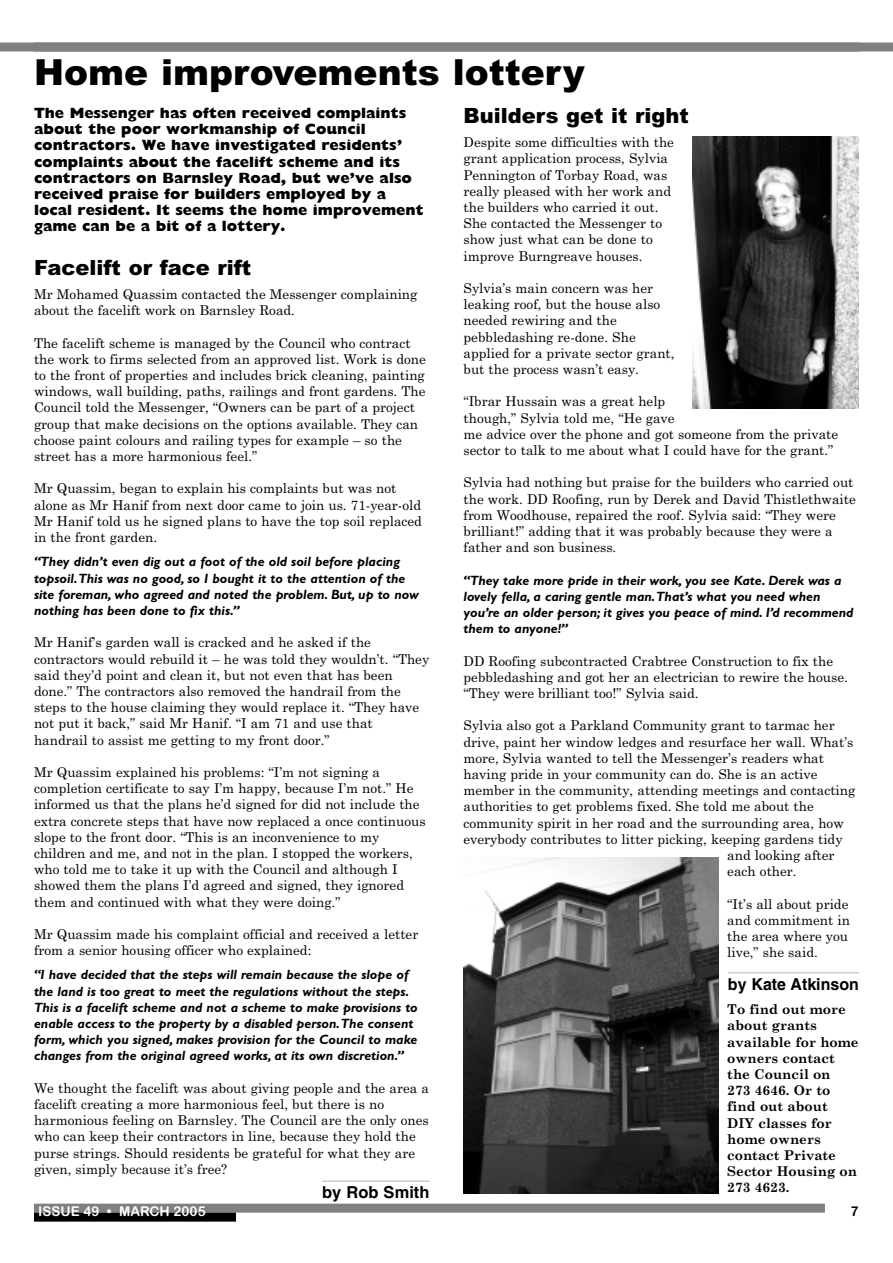
<style>
.page{position:relative;width:893px;height:1263px;background:#fff}
.page>*{position:absolute;margin:0;border:0;box-sizing:border-box;transform-origin:0 0}
.t1{font:900 36px "Arial";color:#000}
.t2{font:900 21px "Arial";color:#000}
.t3{font:700 16.5px "Helvetica";color:#000}
.t4{font:800 15px/16.2px "Gill Sans";color:#000}
.t5{font:13.5px/16.2px "Century Schoolbook";color:#000}
.t6{font:italic 700 13.5px/16.2px "Gill Sans";color:#000}
.t7{font:700 13.5px/16.2px "Century Schoolbook";color:#000}
.t8{font:13.5px "Arial Rounded MT Bold";color:#fff}
.t9{font:13.5px "Arial Rounded MT Bold";color:#000}
</style>
<div class="page">
<div style="left:0;top:43px;width:893px;height:9px;background:#808080"></div>
<div style="left:34px;top:1203px;width:791px;height:9px;background:#808080"></div>
<div style="left:34px;top:1212px;width:202px;height:9px;background:#000"></div>
<hr style="left:322px;top:1180px;width:107px;height:2px;background:#ccc">
<hr style="left:728px;top:972px;width:131px;height:1px;background:#ccc">
<img style="left:693px;top:137px;width:166px;height:271px">
<img style="left:463px;top:858px;width:255px;height:336px">
<h1 class="t1" style="left:34px;top:52px;width:552px">Home improvements lottery</h1>
<p class="t4" style="left:34px;top:105px;width:391px">The Messenger has often received complaints about the poor workmanship of Council contractors. We have investigated residents’ complaints about the facelift scheme and its contractors on Barnsley Road, but we’ve also received praise for builders employed by a local resident. It seems the home improvement game can be a bit of a lottery.</p>
<h2 class="t2" style="left:34px;top:255px;width:219px">Facelift or face rift</h2>
<p class="t5" style="left:34px;top:286px;width:385px">Mr Mohamed Quassim contacted the Messenger complaining about the facelift work on Barnsley Road.</p>
<p class="t5" style="left:34px;top:335px;width:393px">The facelift scheme is managed by the Council who contract the work to firms selected from an approved list. Work is done to the front of properties and includes brick cleaning, painting windows, wall building, paths, railings and front gardens. The Council told the Messenger, “Owners can be part of a project group that make decisions on the options available. They can choose paint colours and railing types for example – so the street has a more harmonious feel.”</p>
<p class="t5" style="left:34px;top:481px;width:389px">Mr Quassim, began to explain his complaints but was not alone as Mr Hanif from next door came to join us. 71-year-old Mr Hanif told us he signed plans to have the top soil replaced in the front garden.</p>
<p class="t6" style="left:34px;top:555px;width:386px">“They didn’t even dig out a foot of the old soil before placing topsoil.This was no good, so I bought it to the attention of the site foreman, who agreed and noted the problem. But, up to now nothing has been done to fix this.”</p>
<p class="t5" style="left:34px;top:634px;width:397px">Mr Hanif’s garden wall is cracked and he asked if the contractors would rebuild it – he was told they wouldn’t. “They said they’d point and clean it, but not even that has been done.” The contractors also removed the handrail from the steps to the house claiming they would replace it. “They have not put it back,” said Mr Hanif. “I am 71 and use that handrail to assist me getting to my front door.”</p>
<p class="t5" style="left:34px;top:764px;width:393px">Mr Quassim explained his problems: “I’m not signing a completion certificate to say I’m happy, because I’m not.” He informed us that the plans he’d signed for did not include the extra concrete steps that have now replaced a once continuous slope to the front door. “This is an inconvenience to my children and me, and not in the plan. I stopped the workers, who told me to take it up with the Council and although I showed them the plans I’d agreed and signed, they ignored them and continued with what they were doing.”</p>
<p class="t5" style="left:34px;top:926px;width:386px">Mr Quassim made his complaint official and received a letter from a senior housing officer who explained:</p>
<p class="t6" style="left:34px;top:968px;width:385px">“I have decided that the steps will remain because the slope of the land is too great to meet the regulations without the steps.<br>This is a facelift scheme and not a scheme to make provisions to enable access to the property by a disabled person.The consent form, which you signed, makes provision for the Council to make changes from the original agreed works, at its own discretion.”</p>
<p class="t5" style="left:34px;top:1080px;width:396px">We thought the facelift was about giving people and the area a facelift creating a more harmonious feel, but there is no harmonious feeling on Barnsley. The Council are the only ones who can keep their contractors in line, because they hold the purse strings. Should residents be grateful for what they are given, simply because it’s free?</p>
<p class="t3" style="left:322px;top:1186px;width:109px">by Rob Smith</p>
<h2 class="t2" style="left:463px;top:103px;width:227px">Builders get it right</h2>
<p class="t5" style="left:463px;top:134px;width:212px">Despite some difficulties with the grant application process, Sylvia<br>Pennington of Torbay Road, was really pleased with her work and the builders who carried it out.<br>She contacted the Messenger to show just what can be done to improve Burngreave houses.</p>
<p class="t5" style="left:463px;top:280px;width:213px">Sylvia’s main concern was her leaking roof, but the house also needed rewiring and the pebbledashing re-done. She applied for a private sector grant, but the process wasn’t easy.</p>
<p class="t5" style="left:463px;top:394px;width:376px">“Ibrar Hussain was a great help<br>though,” Sylvia told me, “He gave<br>me advice over the phone and got someone from the private sector to talk to me about what I could have for the grant.”</p>
<p class="t5" style="left:463px;top:475px;width:394px">Sylvia had nothing but praise for the builders who carried out the work. DD Roofing, run by Derek and David Thistlethwaite from Woodhouse, repaired the roof. Sylvia said: “They were brilliant!” adding that it was probably because they were a father and son business.</p>
<p class="t6" style="left:463px;top:573px;width:391px">“They take more pride in their work, you see Kate. Derek was a lovely fella, a caring gentle man.That’s what you need when you’re an older person; it gives you peace of mind. I’d recommend them to anyone!”</p>
<p class="t5" style="left:463px;top:653px;width:386px">DD Roofing subcontracted Crabtree Construction to fix the pebbledashing and got her an electrician to rewire the house. “They were brilliant too!” Sylvia said.</p>
<p class="t5" style="left:463px;top:718px;width:373px">Sylvia also got a Parkland Community grant to tarmac her</p>
<p class="t5" style="left:463px;top:734px;width:391px">drive, paint her window ledges and resurface her wall. What’s</p>
<p class="t5" style="left:463px;top:750px;width:362px">more, Sylvia wanted to tell the Messenger’s readers what</p>
<p class="t5" style="left:463px;top:766px;width:355px">having pride in your community can do. She is an active</p>
<p class="t5" style="left:463px;top:782px;width:393px">member in the community, attending meetings and contacting</p>
<p class="t5" style="left:463px;top:799px;width:352px">authorities to get problems fixed. She told me about the</p>
<p class="t5" style="left:463px;top:815px;width:382px">community spirit in her road and the surrounding area, how</p>
<p class="t5" style="left:463px;top:831px;width:381px">everybody contributes to litter picking, keeping gardens tidy</p>
<p class="t5" style="left:727px;top:847px;width:109px">and looking after</p>
<p class="t5" style="left:727px;top:863px;width:71px">each other.</p>
<p class="t5" style="left:727px;top:896px;width:124px">“It’s all about pride and commitment in the area where you live,” she said.</p>
<p class="t3" style="left:728px;top:977px;width:132px">by Kate Atkinson</p>
<p class="t7" style="left:727px;top:1001px;width:133px">To find out more about grants available for home owners contact the Council on<br>273 4646. Or to find out about<br>DIY classes for home owners contact Private<br>Sector Housing on<br>273 4623.</p>
<p class="t8" style="left:38px;top:1203px;width:169px">ISSUE 49 • MARCH 2005</p>
<p class="t9" style="left:850px;top:1203px;width:10px">7</p>
</div>
